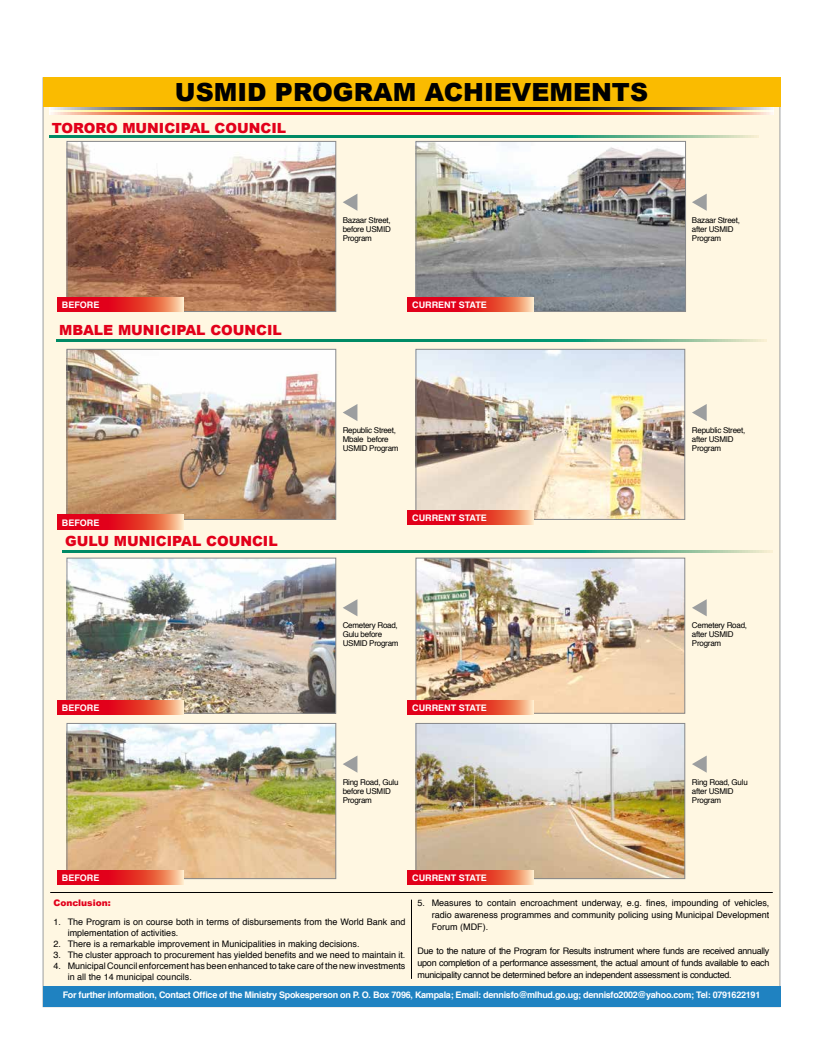
<style>
.page{position:relative;width:823px;height:1049px;background:#fff}
.page>*{position:absolute;margin:0;border:0;box-sizing:border-box;transform-origin:0 0}
.t1{font:900 25px "Arial";color:#000}
.t2{font:900 14px "Arial";color:#e2001a}
.t3{font:9px/12px "Helvetica";color:#000}
.t4{font:700 9px "Helvetica";letter-spacing:-.03em;color:#fff}
.t5{font:700 9px "Helvetica";color:#fff}
.t6{font:900 9px "Arial";color:#e2001a}
.t7{font:8px/9px "Helvetica";letter-spacing:-.03em;color:#000}
</style>
<div class="page">
<div style="left:43px;top:77px;width:737px;height:930px;background:#fff7e2;border:1px solid #9c9e9f"></div>
<img style="left:417px;top:351px;width:265px;height:167px">
<div style="left:415px;top:349px;width:269px;height:171px;border:1px solid #87888a"></div>
<img style="left:69px;top:560px;width:265px;height:152px">
<div style="left:67px;top:558px;width:269px;height:156px;border:1px solid #87888a"></div>
<img style="left:417px;top:560px;width:265px;height:152px">
<div style="left:415px;top:558px;width:269px;height:156px;border:1px solid #87888a"></div>
<svg style="left:49px;top:110px;width:724px;height:2px"></svg>
<svg style="left:49px;top:107px;width:724px;height:3px;background:#3a3a3b"></svg>
<svg style="left:49px;top:112px;width:724px;height:3px;background:#e63638"></svg>
<div style="left:43px;top:77px;width:737px;height:30px;background:#fabb00"></div>
<img style="left:69px;top:725px;width:265px;height:152px">
<div style="left:67px;top:723px;width:269px;height:156px;border:1px solid #87888a"></div>
<img style="left:69px;top:351px;width:265px;height:167px">
<div style="left:67px;top:349px;width:269px;height:171px;border:1px solid #87888a"></div>
<img style="left:417px;top:143px;width:266px;height:167px">
<div style="left:415px;top:141px;width:270px;height:171px;border:1px solid #87888a"></div>
<img style="left:69px;top:143px;width:265px;height:167px">
<div style="left:67px;top:141px;width:269px;height:171px;border:1px solid #87888a"></div>
<img style="left:417px;top:725px;width:265px;height:152px">
<div style="left:415px;top:723px;width:269px;height:156px;border:1px solid #87888a"></div>
<div style="left:43px;top:986px;width:737px;height:20px;background:#1f82c1"></div>
<svg style="left:49px;top:136px;width:709px;height:2px"></svg>
<svg style="left:57px;top:339px;width:708px;height:2px"></svg>
<svg style="left:63px;top:550px;width:708px;height:2px"></svg>
<svg style="left:57px;top:298px;width:126px;height:14px;background:#e63231"></svg>
<svg style="left:57px;top:515px;width:126px;height:14px;background:#e63231"></svg>
<svg style="left:57px;top:701px;width:126px;height:14px;background:#e63231"></svg>
<svg style="left:57px;top:870px;width:126px;height:14px;background:#e63231"></svg>
<svg style="left:407px;top:298px;width:126px;height:14px;background:#e63231"></svg>
<svg style="left:407px;top:510px;width:126px;height:15px;background:#e63231"></svg>
<svg style="left:407px;top:701px;width:126px;height:14px;background:#e63231"></svg>
<svg style="left:407px;top:870px;width:126px;height:14px;background:#e63231"></svg>
<svg style="left:692px;top:194px;width:14px;height:17px"></svg>
<svg style="left:692px;top:404px;width:14px;height:17px"></svg>
<svg style="left:692px;top:599px;width:14px;height:17px"></svg>
<svg style="left:692px;top:756px;width:14px;height:16px"></svg>
<svg style="left:343px;top:194px;width:14px;height:17px"></svg>
<svg style="left:343px;top:404px;width:14px;height:17px"></svg>
<svg style="left:343px;top:599px;width:14px;height:17px"></svg>
<svg style="left:343px;top:756px;width:14px;height:17px"></svg>
<hr style="left:50px;top:892px;width:722px;height:1px;background:#000">
<hr style="left:411px;top:900px;width:1px;height:79px;background:#000">
<h1 class="t1" style="left:175px;top:74px;width:474px">USMID PROGRAM ACHIEVEMENTS</h1>
<h2 class="t2" style="left:52px;top:118px;width:236px">TORORO MUNICIPAL COUNCIL</h2>
<p class="t4" style="left:62px;top:298px;width:39px">BEFORE</p>
<h2 class="t2" style="left:59px;top:320px;width:224px">MBALE MUNICIPAL COUNCIL</h2>
<p class="t4" style="left:62px;top:515px;width:39px">BEFORE</p>
<h2 class="t2" style="left:65px;top:531px;width:214px">GULU MUNICIPAL COUNCIL</h2>
<p class="t4" style="left:62px;top:701px;width:39px">BEFORE</p>
<p class="t4" style="left:62px;top:870px;width:39px">BEFORE</p>
<p class="t7" style="left:342px;top:216px;width:50px;text-align:justify">Bazaar Street, before USMID Program</p>
<p class="t5" style="left:412px;top:298px;width:76px">CURRENT STATE</p>
<p class="t7" style="left:342px;top:426px;width:57px">Republic Street,<br>Mbale before<br>USMID Program</p>
<p class="t5" style="left:412px;top:510px;width:76px">CURRENT STATE</p>
<p class="t7" style="left:342px;top:621px;width:57px">Cemetery Road,<br>Gulu before<br>USMID Program</p>
<p class="t5" style="left:412px;top:701px;width:76px">CURRENT STATE</p>
<p class="t7" style="left:342px;top:778px;width:57px">Ring Road, Gulu before USMID<br>Program</p>
<p class="t5" style="left:412px;top:870px;width:76px">CURRENT STATE</p>
<p class="t7" style="left:691px;top:216px;width:50px">Bazaar Street, after USMID<br>Program</p>
<p class="t7" style="left:691px;top:426px;width:55px">Republic Street, after USMID<br>Program</p>
<p class="t7" style="left:691px;top:621px;width:57px">Cemetery Road, after USMID<br>Program</p>
<p class="t7" style="left:691px;top:778px;width:57px">Ring Road, Gulu after USMID<br>Program</p>
<p class="t6" style="left:53px;top:896px;width:59px">Conclusion:</p>
<p class="t3" style="left:68px;top:917px;width:339px;line-height:11px;text-indent:-14px">1. The Program is on course both in terms of disbursements from the World Bank and implementation of activities.</p>
<p class="t3" style="left:53px;top:938px;width:307px">2. There is a remarkable improvement in Municipalities in making decisions.</p>
<p class="t3" style="left:53px;top:949px;width:353px">3. The cluster approach to procurement has yielded benefits and we need to maintain it.</p>
<p class="t3" style="left:68px;top:961px;width:339px;line-height:11px;text-indent:-14px">4. Municipal Council enforcement has been enhanced to take care of the new investments in all the 14 municipal councils.</p>
<p class="t3" style="left:431px;top:897px;width:339px;text-align:justify;text-indent:-14px">5. Measures to contain encroachment underway, e.g. fines, impounding of vehicles, radio awareness programmes and community policing using Municipal Development Forum (MDF).</p>
<p class="t3" style="left:417px;top:945px;width:353px;text-align:justify">Due to the nature of the Program for Results instrument where funds are received annually upon completion of a performance assessment, the actual amount of funds available to each municipality cannot be determined before an independent assessment is conducted.</p>
<p class="t4" style="left:63px;top:988px;width:698px">For further information, Contact Office of the Ministry Spokesperson on P. O. Box 7096, Kampala; Email: dennisfo@mlhud.go.ug; dennisfo2002@yahoo.com; Tel: 0791622191</p>
</div>
